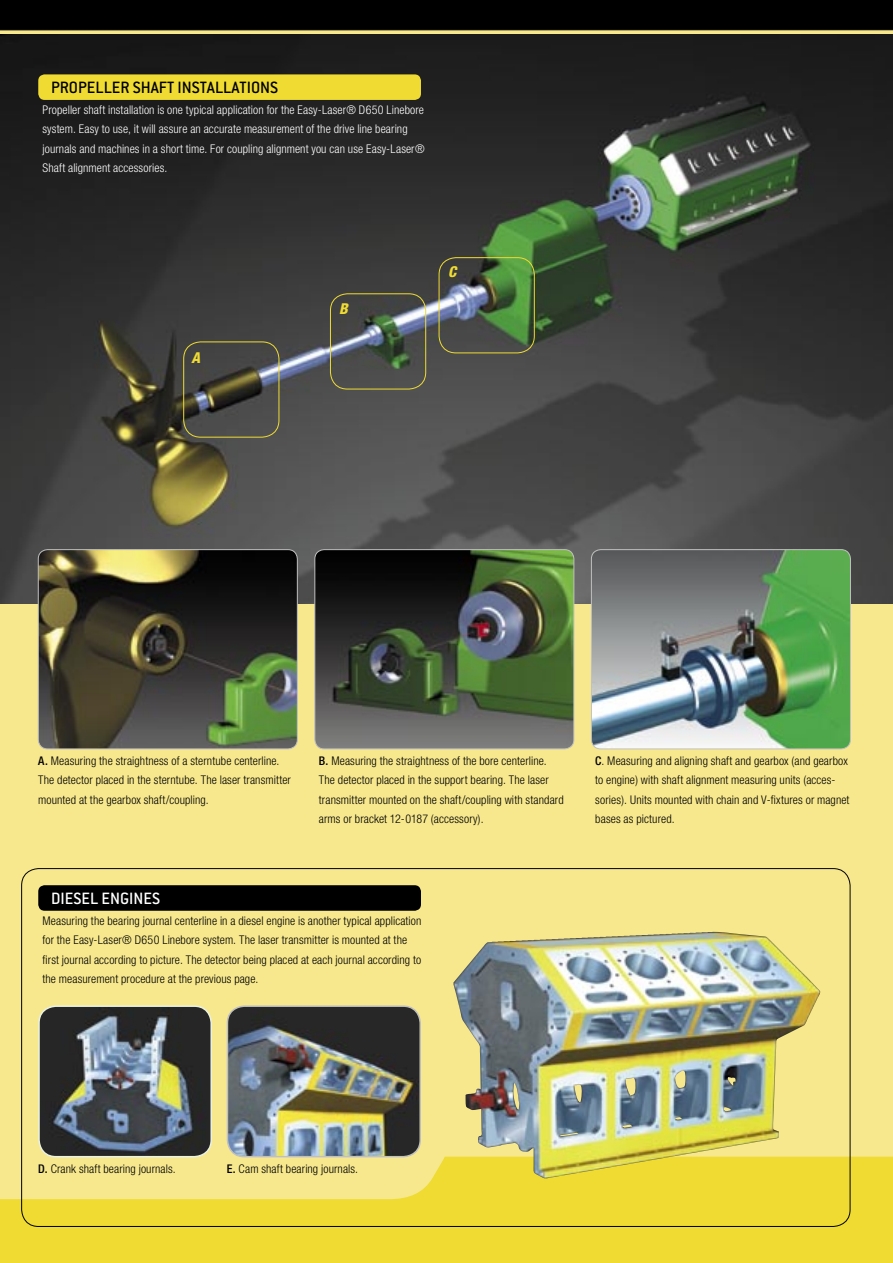
<style>
.page{position:relative;width:893px;height:1263px;background:#f7e88d}
.page>*{position:absolute;margin:0;border:0;box-sizing:border-box;transform-origin:0 0}
.t1{font:500 18px "Conduit ITC";color:#000}
.t2{font:500 18px "Conduit ITC";color:#fff}
.t3{font:italic 800 condensed 15px "Helvetica Neue";color:#efdb32}
.t4{font:300 condensed 12px/19.5px "Helvetica Neue";letter-spacing:.01em;color:#000}
.t5{font:300 condensed 12px/19.5px "Helvetica Neue";letter-spacing:.01em;color:#fff}
.s1{font-weight:500}
</style>
<div class="page">
<img style="left:0;top:64px;width:893px;height:540px">
<svg style="left:0;top:0;width:893px;height:64px;background:#1a1914"></svg>
<div style="left:0;top:1157px;width:893px;height:106px;background:#efdb32"></div>
<svg style="left:38px;top:74px;width:383px;height:26px;background:#ead631"></svg>
<svg style="left:37px;top:549px;width:261px;height:200px;background:#484a35"></svg>
<svg style="left:314px;top:549px;width:261px;height:200px;background:#45503e"></svg>
<img style="left:591px;top:549px;width:260px;height:200px">
<img style="left:21px;top:868px;width:830px;height:358px">
<svg style="left:183px;top:341px;width:97px;height:96px;background:#4f4e45"></svg>
<img style="left:438px;top:257px;width:97px;height:96px">
<img style="left:226px;top:1005px;width:196px;height:152px">
<img style="left:330px;top:293px;width:96px;height:96px">
<h1 class="t1" style="left:51px;top:77px;width:229px">PROPELLER SHAFT INSTALLATIONS</h1>
<p class="t5" style="left:43px;top:100px;width:384px">Propeller shaft installation is one typical application for the Easy-Laser® D650 Linebore system. Easy to use, it will assure an accurate measurement of the drive line bearing journals and machines in a short time. For coupling alignment you can use Easy-Laser® Shaft alignment accessories.</p>
<p class="t3" style="left:191px;top:348px;width:10px">A</p>
<p class="t3" style="left:339px;top:299px;width:10px">B</p>
<p class="t3" style="left:448px;top:263px;width:10px">C</p>
<p class="t4" style="left:38px;top:751px;width:254px"><span class="s1">A.</span> Measuring the straightness of a sterntube centerline.<br>The detector placed in the sterntube. The laser transmitter mounted at the gearbox shaft/coupling.</p>
<p class="t4" style="left:319px;top:751px;width:246px"><span class="s1">B.</span> Measuring the straightness of the bore centerline.<br>The detector placed in the support bearing. The laser transmitter mounted on the shaft/coupling with standard arms or bracket 12-0187 (accessory).</p>
<p class="t4" style="left:595px;top:751px;width:256px"><span class="s1">C</span>. Measuring and aligning shaft and gearbox (and gearbox to engine) with shaft alignment measuring units (acces&shy;sories). Units mounted with chain and V-fixtures or magnet bases as pictured.</p>
<h1 class="t2" style="left:51px;top:888px;width:111px">DIESEL ENGINES</h1>
<p class="t4" style="left:43px;top:910px;width:380px">Measuring the bearing journal centerline in a diesel engine is another typical application for the Easy-Laser® D650 Linebore system. The laser transmitter is mounted at the first journal according to picture. The detector being placed at each journal according to the measurement procedure at the previous page.</p>
<p class="t4" style="left:38px;top:1158px;width:139px"><span class="s1">D.</span> Crank shaft bearing journals.</p>
<p class="t4" style="left:227px;top:1158px;width:133px"><span class="s1">E.</span> Cam shaft bearing journals.</p>
</div>
